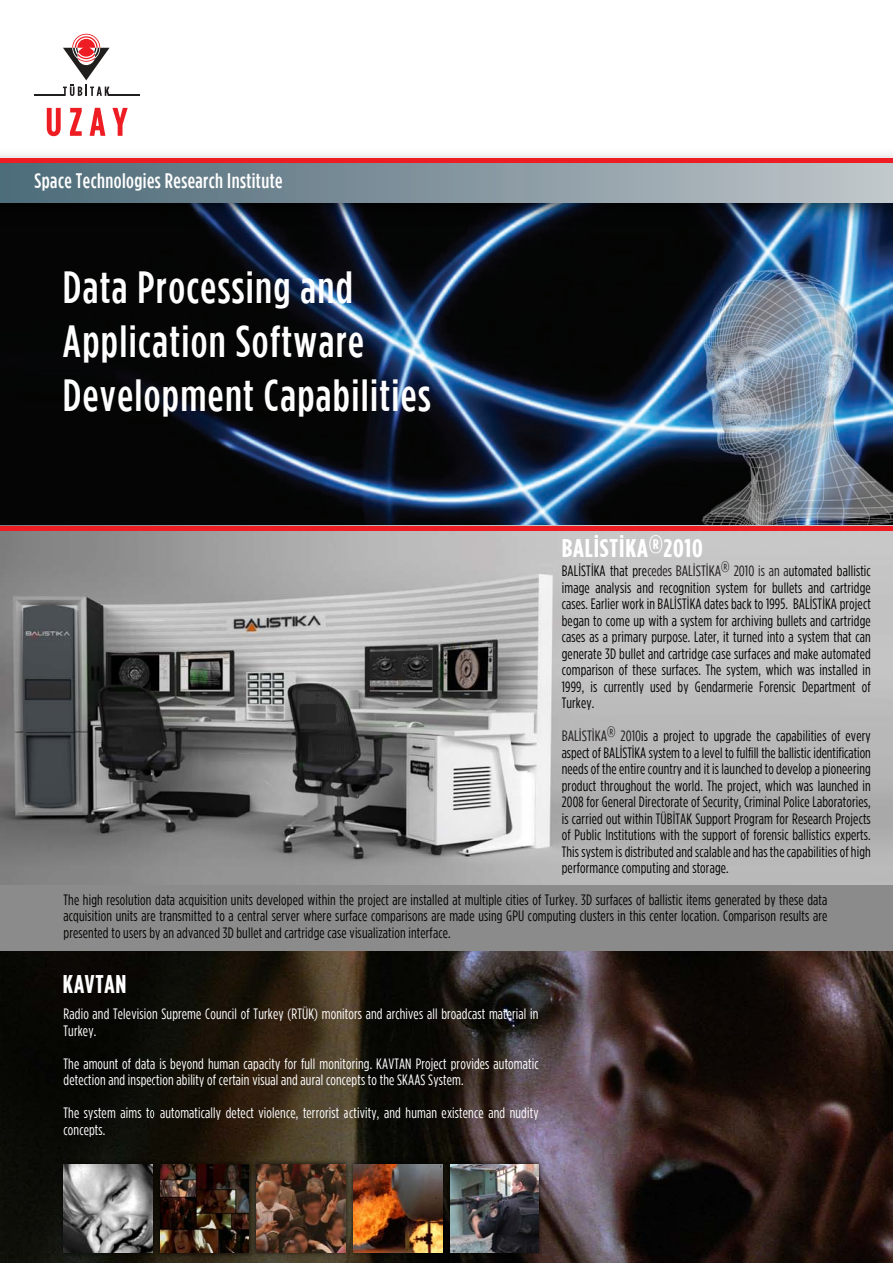
<style>
.page{position:relative;width:893px;height:1263px;background:#fff}
.page>*{position:absolute;margin:0;border:0;box-sizing:border-box;transform-origin:0 0}
.t1{font:500 45px/54px "Gotham Condensed TR";letter-spacing:.03em;color:#fff}
.t2{font:700 25.5px "Gotham Condensed TR";letter-spacing:.03em;color:#fff;scale:1.06 1}
.t3{font:700 25.5px "Gotham Condensed TR";letter-spacing:.03em;color:#fff}
.t4{font:500 21px "Gotham Condensed TR";letter-spacing:.02em;color:#fff}
.t5{font:15px/16.5px "Gotham Condensed TR";letter-spacing:.01em;color:#040503;text-align:justify}
.t6{font:15px/16.5px "Gotham Condensed TR";letter-spacing:.01em;color:#fff}
.s1{color:#231f20}
</style>
<div class="page">
<img style="left:0;top:950px;width:893px;height:313px">
<img style="left:57px;top:1118px;width:96px;height:145px">
<img style="left:64px;top:1164px;width:88px;height:89px">
<img style="left:153px;top:1081px;width:104px;height:182px">
<img style="left:160px;top:1164px;width:89px;height:89px">
<img style="left:249px;top:1112px;width:98px;height:151px">
<img style="left:257px;top:1164px;width:88px;height:89px">
<img style="left:347px;top:1106px;width:101px;height:157px">
<img style="left:353px;top:1164px;width:89px;height:89px">
<img style="left:443px;top:1126px;width:104px;height:137px">
<img style="left:450px;top:1164px;width:89px;height:89px">
<img style="left:0;top:230px;width:893px;height:296px">
<img style="left:0;top:155px;width:893px;height:75px">
<div style="left:0;top:162px;width:893px;height:40px;background:linear-gradient(to right,#4b6977,#bfc5c9)"></div>
<svg style="left:47px;top:108px;width:14px;height:28px"></svg>
<svg style="left:70px;top:108px;width:12px;height:28px"></svg>
<svg style="left:90px;top:108px;width:15px;height:28px"></svg>
<svg style="left:112px;top:108px;width:16px;height:28px"></svg>
<svg style="left:63px;top:34px;width:47px;height:62px"></svg>
<hr style="left:109px;top:94px;width:31px;height:2px;background:#211e1e">
<hr style="left:35px;top:94px;width:30px;height:2px;background:#211e1e">
<div style="left:0;top:158px;width:893px;height:5px;background:#ee1d23"></div>
<div style="left:0;top:884px;width:893px;height:66px;background:#8b8b8b"></div>
<img style="left:0;top:530px;width:893px;height:354px">
<hr style="left:0;top:526px;width:893px;height:4px;background:#ee1d23">
<h3 class="t4" style="left:35px;top:169px;width:249px">Space Technologies Research Institute</h3>
<h1 class="t1" style="left:63px;top:259px;width:369px">Data Processing and<br>Application Software<br>Development Capabilities</h1>
<h2 class="t2" style="left:562px;top:534px;width:135px">BALİSTİKA®2010</h2>
<p class="t5" style="left:562px;top:562px;width:311px">BALİSTİKA that pre<span class="s1">cedes BALİSTİKA</span><sup>®</sup> <span class="s1">2010 is an a</span>utomated ballistic image analysis and recognition system for bullets and cartridge cases. Earlier work in BALİSTİKA dates back to 1995. BALİSTİKA project began to come up with a system for archiving bullets and cartridge cases as a primary purpose. Later, it turned into a system that can generate 3D bullet and cartridge case surfaces and make automated comparison of these surfaces. The system, which was installed in 1999, is currently used by Gendarmerie Forensic Department of Turkey.</p>
<p class="t5" style="left:562px;top:727px;width:311px"><span class="s1">BALİSTİKA</span><sup>®</sup> <span class="s1">2010</span>is a project to upgrade the capabilities of every aspect of BALİSTİKA system to a level to fulfill the ballistic identification needs of the entire country and it is launched to develop a pioneering product throughout the world. The project, which was launched in 2008 for General Directorate of Security, Criminal Police Laboratories, is carried out within TÜBİTAK Support Program for Research Projects of Public Institutions with the support of forensic ballistics experts.<br>This system is distributed and scalable and has the capabilities of high performance computing and storage.</p>
<p class="t5" style="left:64px;top:891px;width:765px">The high resolution data acquisition units developed within the project are installed at multiple cities of Turkey. 3D surfaces of ballistic items generated by these data acquisition units are transmitted to a central server where surface comparisons are made using GPU computing clusters in this center location. Comparison results are presented to users by an advanced 3D bullet and cartridge case visualization interface.</p>
<h2 class="t3" style="left:63px;top:970px;width:65px">KAVTAN</h2>
<p class="t6" style="left:64px;top:1006px;width:476px">Radio and Television Supreme Council of Turkey (RTÜK) monitors and archives all broadcast material in<br>Turkey.</p>
<p class="t6" style="left:64px;top:1055px;width:477px">The amount of data is beyond human capacity for full monitoring. KAVTAN Project provides automatic detection and inspection ability of certain visual and aural concepts to the SKAAS System.</p>
<p class="t6" style="left:64px;top:1105px;width:477px">The system aims to automatically detect violence, terrorist activity, and human existence and nudity concepts.</p>
</div>
